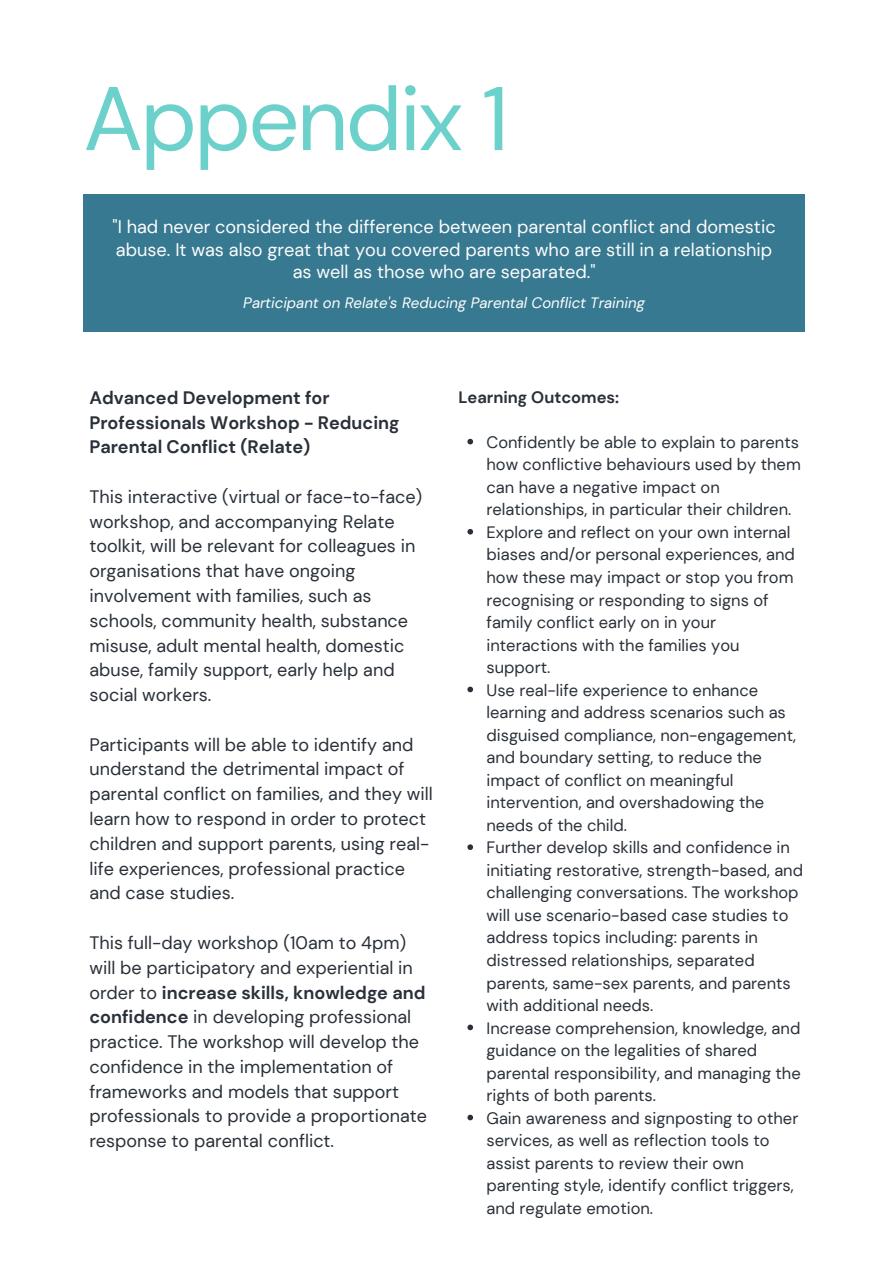
<style>
.page{position:relative;width:894px;height:1264px;background:#fff}
.page>*{position:absolute;margin:0;border:0;box-sizing:border-box;transform-origin:0 0}
.t1{font:90px "DM Sans";letter-spacing:-.03em;color:#6cd1cb}
.t2{font:18.15px "DM Sans";color:#fdfdfd}
.t3{font:18px/24.8px "DM Sans";color:#293039}
.t4{font:700 18px/24.8px "DM Sans";color:#293039}
.t5{font:16.5px/22.5px "DM Sans";color:#293039}
.t6{font:700 16.5px "DM Sans";color:#293039}
.t7{font:italic 15px "DM Sans";color:#fdfdfd}
.s1{font-weight:700}
</style>
<div class="page">
<svg style="left:467px;top:439px;width:6px;height:5px"></svg>
<svg style="left:467px;top:529px;width:6px;height:5px"></svg>
<svg style="left:467px;top:686px;width:6px;height:6px"></svg>
<svg style="left:467px;top:844px;width:6px;height:6px"></svg>
<svg style="left:467px;top:1024px;width:6px;height:6px"></svg>
<svg style="left:467px;top:1114px;width:6px;height:6px"></svg>
<div style="left:83px;top:195px;width:721px;height:137px;background:#377991"></div>
<p class="t1" style="left:83px;top:61px;width:427px">Appendix 1</p>
<p class="t2" style="left:112px;top:215px;width:664px">"I had never considered the difference between parental conflict and domestic</p>
<p class="t2" style="left:116px;top:238px;width:657px">abuse. It was also great that you covered parents who are still in a relationship</p>
<p class="t2" style="left:292px;top:260px;width:304px">as well as those who are separated."</p>
<p class="t7" style="left:243px;top:293px;width:403px">Participant on Relate's Reducing Parental Conflict Training</p>
<p class="t4" style="left:89px;top:385px;width:311px">Advanced Development for<br>Professionals Workshop - Reducing<br>Parental Conflict (Relate)</p>
<p class="t3" style="left:89px;top:484px;width:334px">This interactive (virtual or face-to-face) workshop, and accompanying Relate toolkit, will be relevant for colleagues in organisations that have ongoing involvement with families, such as schools, community health, substance misuse, adult mental health, domestic abuse, family support, early help and social workers.</p>
<p class="t3" style="left:89px;top:732px;width:345px">Participants will be able to identify and understand the detrimental impact of parental conflict on families, and they will learn how to respond in order to protect children and support parents, using real&shy;life experiences, professional practice and case studies.</p>
<p class="t3" style="left:89px;top:930px;width:339px">This full-day workshop (10am to 4pm) will be participatory and experiential in order to <span class="s1">increase skills, knowledge and confidence</span> in developing professional practice. The workshop will develop the confidence in the implementation of frameworks and models that support professionals to provide a proportionate response to parental conflict.</p>
<p class="t6" style="left:458px;top:386px;width:162px">Learning Outcomes:</p>
<p class="t5" style="left:486px;top:431px;width:316px">Confidently be able to explain to parents how conflictive behaviours used by them can have a negative impact on relationships, in particular their children.</p>
<p class="t5" style="left:486px;top:521px;width:310px">Explore and reflect on your own internal biases and/or personal experiences, and how these may impact or stop you from recognising or responding to signs of family conflict early on in your interactions with the families you support.</p>
<p class="t5" style="left:486px;top:678px;width:311px">Use real-life experience to enhance learning and address scenarios such as disguised compliance, non-engagement, and boundary setting, to reduce the impact of conflict on meaningful intervention, and overshadowing the needs of the child.</p>
<p class="t5" style="left:486px;top:836px;width:318px">Further develop skills and confidence in initiating restorative, strength-based, and challenging conversations. The workshop will use scenario-based case studies to address topics including: parents in distressed relationships, separated parents, same-sex parents, and parents with additional needs.</p>
<p class="t5" style="left:486px;top:1016px;width:316px">Increase comprehension, knowledge, and guidance on the legalities of shared parental responsibility, and managing the rights of both parents.</p>
<p class="t5" style="left:486px;top:1106px;width:313px">Gain awareness and signposting to other services, as well as reflection tools to assist parents to review their own parenting style, identify conflict triggers, and regulate emotion.</p>
</div>
